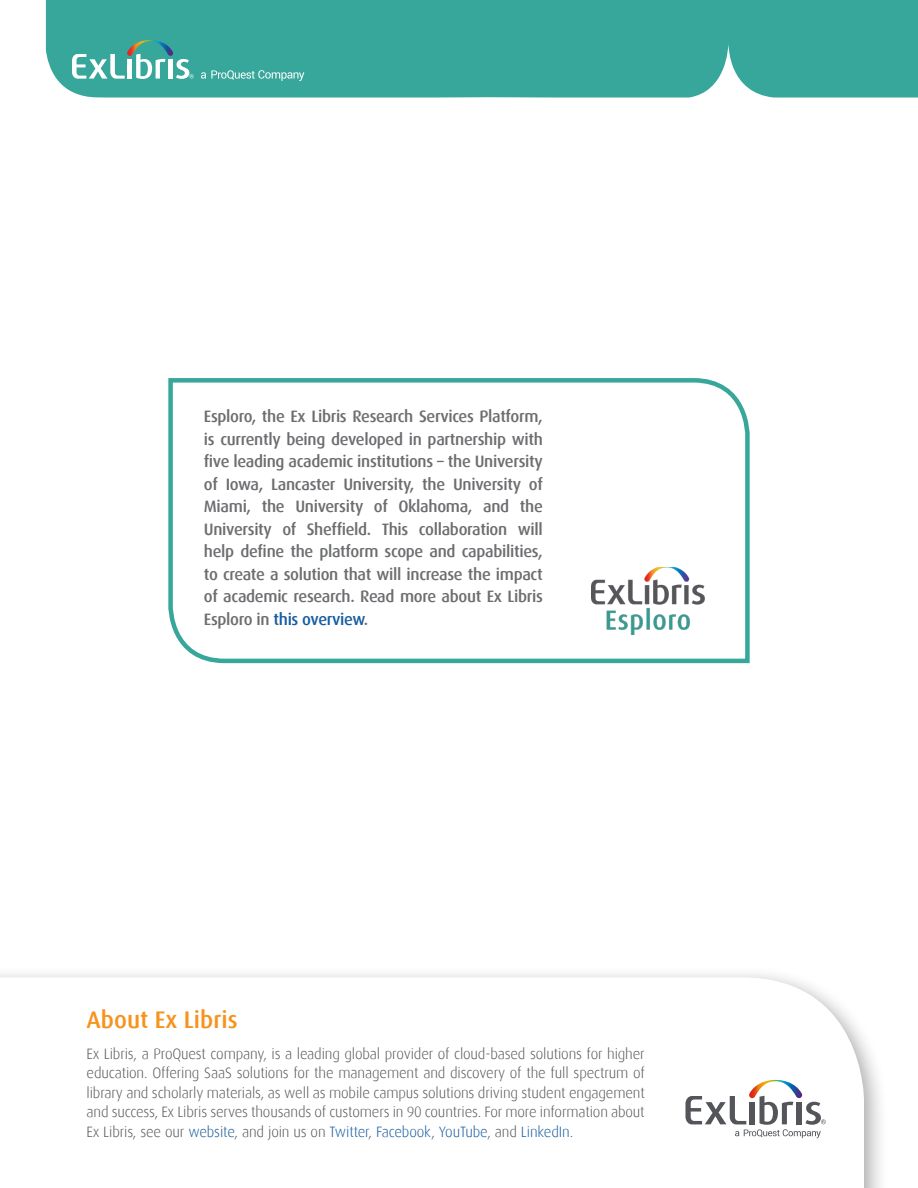
<style>
.page{position:relative;width:918px;height:1188px;background:#fff}
.page>*{position:absolute;margin:0;border:0;box-sizing:border-box;transform-origin:0 0}
.t1{font:500 24px "Dax";color:#f7931d}
.t2{font:500 16.5px/22.5px "Dax";letter-spacing:-.02em;color:#6c6d70;text-align:justify}
.t3{font:300 15px/19.5px "Dax";letter-spacing:-.01em;color:#54555a;text-align:justify}
.t4{font:300 15px "Dax";letter-spacing:.01em;color:#54555a}
.s1{color:#175d9e}
</style>
<div class="page">
<div style="left:46px;top:0;width:872px;height:98px;background:#37a69b"></div>
<svg style="left:201px;top:70px;width:103px;height:11px"></svg>
<svg style="left:72px;top:40px;width:122px;height:39px"></svg>
<div style="left:0;top:965px;width:888px;height:223px;background:#231f20;opacity:.37"></div>
<svg style="left:0;top:977px;width:864px;height:211px"></svg>
<svg style="left:685px;top:1080px;width:141px;height:58px"></svg>
<svg style="left:168px;top:378px;width:582px;height:286px"></svg>
<img style="left:591px;top:567px;width:113px;height:68px">
<p class="t2" style="left:204px;top:406px;width:340px">Esploro, the Ex Libris Research Services Platform, is currently being developed in partnership with five leading academic institutions – the University of Iowa, Lancaster University, the University of Miami, the University of Oklahoma, and the University of Sheffield. This collaboration will help define the platform scope and capabilities, to create a solution that will increase the impact of academic research. Read more about Ex Libris Esploro in <span class="s1">this overview</span>.</p>
<p class="t1" style="left:87px;top:1006px;width:153px">About Ex Libris</p>
<p class="t3" style="left:87px;top:1044px;width:560px">Ex Libris, a ProQuest company, is a leading global provider of cloud-based solutions for higher education. Offering SaaS solutions for the management and discovery of the full spectrum of library and scholarly materials, as well as mobile campus solutions driving student engagement and success, Ex Libris serves thousands of customers in 90 countries. For more information about Ex Libris, see our <span class="s1">website</span>, and join us on <span class="s1">Twitter</span>, <span class="s1">Facebook</span>, <span class="s1">YouTube</span>, and <span class="s1">LinkedIn</span>.</p>
<p class="t4" style="left:82px;top:1124px;width:193px">The Research Services Platform</p>
</div>
